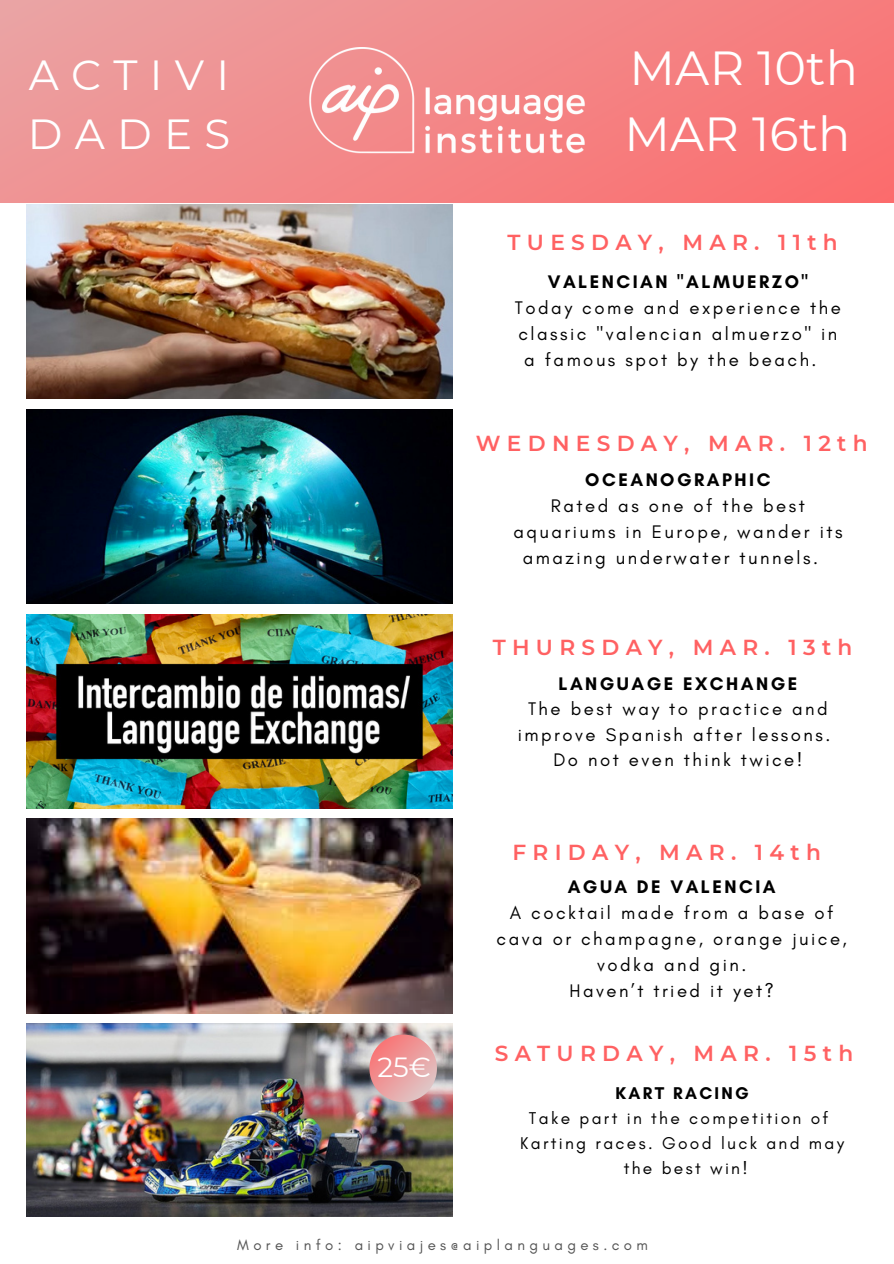
<style>
.page{position:relative;width:894px;height:1264px;background:#fff}
.page>*{position:absolute;margin:0;border:0;box-sizing:border-box;transform-origin:0 0}
.t1{font:47.7px/66.4px "Montserrat";letter-spacing:.005em;color:#fff}
.t2{font:42px/58.5px "Montserrat";letter-spacing:.29em;color:#fff}
.t3{font:27.6px "Montserrat";color:#fff}
.t4{font:600 21.75px "Montserrat";letter-spacing:.29em;color:#ff6162}
.t5{font:18.6px/26px "Glacial Indifference";letter-spacing:.135em;color:#000;text-align:center}
.t6{font:700 18.6px "Glacial Indifference";letter-spacing:.135em;color:#000}
.t7{font:17.4px/24.9px "Glacial Indifference";letter-spacing:.135em;color:#000;text-align:center}
.t8{font:700 17.4px "Glacial Indifference";letter-spacing:.135em;color:#000}
.t9{font:15px "Glacial Indifference";letter-spacing:.29em;color:#545454}
</style>
<div class="page">
<img style="left:26px;top:205px;width:426px;height:193px">
<img style="left:26px;top:410px;width:426px;height:193px">
<img style="left:26px;top:614px;width:426px;height:194px">
<img style="left:26px;top:818px;width:426px;height:194px">
<img style="left:26px;top:1023px;width:426px;height:193px">
<div style="left:0;top:0;width:893px;height:203px;background:linear-gradient(to right,#ec9d9d,#f97374)"></div>
<img style="left:307px;top:48px;width:280px;height:114px">
<svg style="left:369px;top:1034px;width:68px;height:68px;background:#e09ea0"></svg>
<h2 class="t2" style="left:28px;top:45px;width:204px">ACTIVI<br>DADES</h2>
<h1 class="t1" style="left:624px;top:33px;width:235px">MAR 10th<br>MAR 16th</h1>
<p class="t4" style="left:507px;top:227px;width:331px">TUESDAY, MAR. 11th</p>
<p class="t6" style="left:547px;top:270px;width:262px">VALENCIAN "ALMUERZO"</p>
<p class="t5" style="left:514px;top:295px;width:327px">Today come and experience the</p>
<p class="t5" style="left:518px;top:321px;width:320px">classic "valencian almuerzo" in</p>
<p class="t5" style="left:524px;top:347px;width:294px">a famous spot by the beach.</p>
<p class="t4" style="left:475px;top:427px;width:393px">WEDNESDAY, MAR. 12th</p>
<p class="t6" style="left:585px;top:468px;width:187px">OCEANOGRAPHIC</p>
<p class="t5" style="left:550px;top:493px;width:255px">Rated as one of the best</p>
<p class="t5" style="left:513px;top:519px;width:330px">aquariums in Europe, wander its</p>
<p class="t5" style="left:522px;top:545px;width:297px">amazing underwater tunnels.</p>
<p class="t4" style="left:492px;top:632px;width:361px">THURSDAY, MAR. 13th</p>
<p class="t6" style="left:558px;top:671px;width:240px">LANGUAGE EXCHANGE</p>
<p class="t5" style="left:517px;top:696px;width:314px;line-height:25.5px">The best way to practice and improve Spanish after lessons.<br>Do not even think twice!</p>
<p class="t4" style="left:512px;top:836px;width:310px">FRIDAY, MAR. 14th</p>
<h3 class="t3" style="left:377px;top:1047px;width:55px">25€</h3>
<p class="t6" style="left:567px;top:875px;width:209px">AGUA DE VALENCIA</p>
<p class="t5" style="left:496px;top:900px;width:352px">A cocktail made from a base of cava or champagne, orange juice, vodka and gin.<br>Haven’t tried it yet?</p>
<p class="t4" style="left:494px;top:1037px;width:360px">SATURDAY, MAR. 15th</p>
<p class="t8" style="left:615px;top:1081px;width:135px">KART RACING</p>
<p class="t7" style="left:520px;top:1105px;width:325px">Take part in the competition of<br>Karting races. Good luck and may the best win!</p>
<p class="t9" style="left:237px;top:1236px;width:412px">More info: aipviajes@aiplanguages.com</p>
</div>
